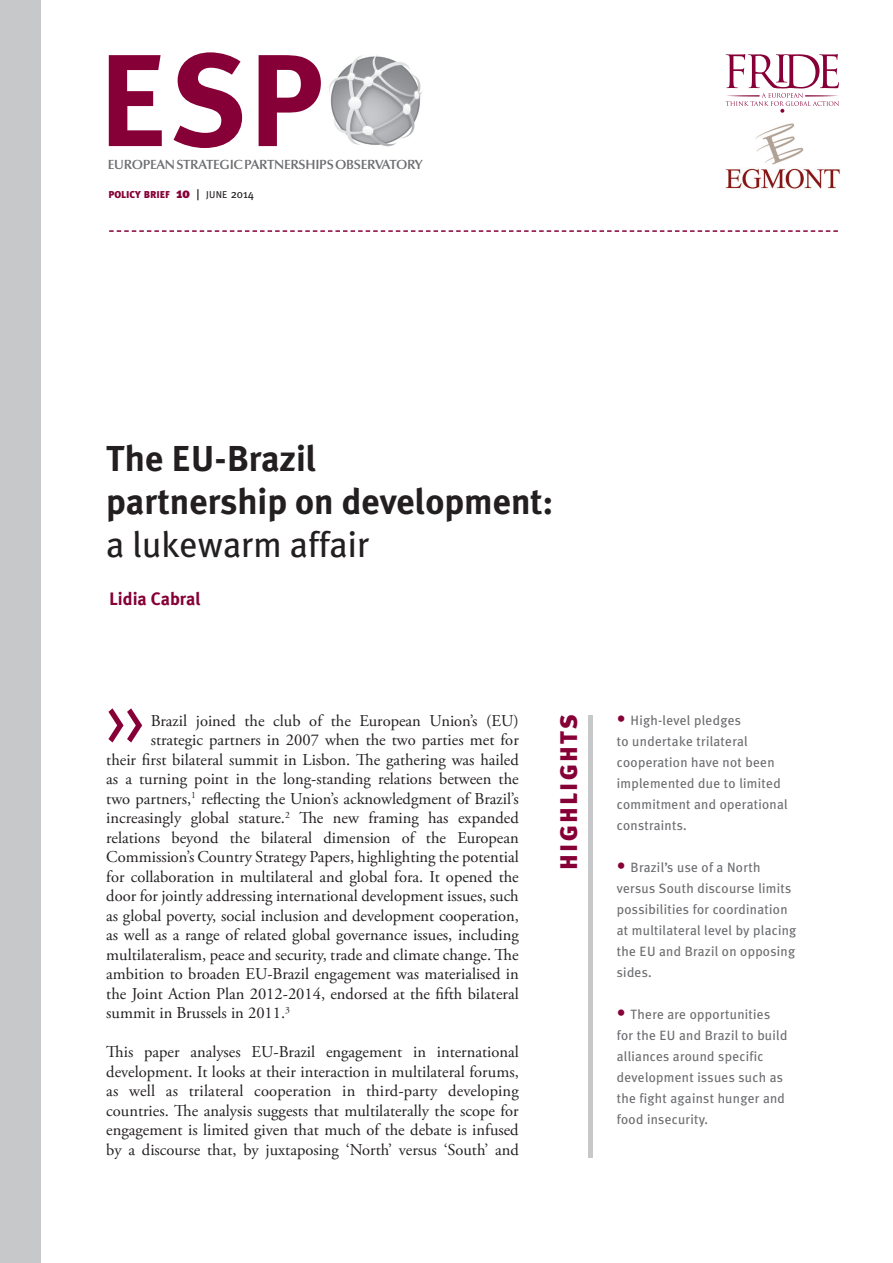
<style>
.page{position:relative;width:893px;height:1263px;background:#fff}
.page>*{position:absolute;margin:0;border:0;box-sizing:border-box;transform-origin:0 0}
.t1{font:130.8px "Meta Plus Bold Caps";color:#860037}
.t2{font:700 36px/43.2px "Meta Plus";color:#231f20}
.t3{font:36px "Meta Plus";color:#231f20}
.t4{font:900 24px "Meta Plus";letter-spacing:.1em;color:#860037}
.t5{font:700 18px "Meta Plus";color:#860037}
.t6{font:16.5px/19.5px "Adobe Garamond Pro";color:#231f20;text-align:justify}
.t7{font:13.5px/21px "Meta Plus";letter-spacing:.02em;color:#6c6d70}
.t8{font:600 13.35px "Optima";letter-spacing:-.02em;color:#6c6d70}
.t9{font:900 10.05px "Meta Plus";color:#860037}
.s1{font-size:14.25px}
.s2{font-weight:400;font-size:14.25px;color:#231f20}
.s3{font-weight:400;color:#231f20}
.s4{font-weight:400;font-size:11.55px;color:#231f20}
.s5{font-size:18px;color:#860037}
</style>
<div class="page">
<svg style="left:108px;top:708px;width:34px;height:34px"></svg>
<div style="left:588px;top:715px;width:5px;height:442px;background:#c7c8ca"></div>
<div style="left:0;top:0;width:40px;height:1263px;background:#c7c8ca"></div>
<svg style="left:726px;top:54px;width:113px;height:59px"></svg>
<svg style="left:109px;top:230px;width:729px;height:2px"></svg>
<img style="left:329px;top:55px;width:93px;height:92px">
<img style="left:726px;top:123px;width:114px;height:66px">
<h1 class="t1" style="left:98px;top:25px;width:227px">ESP</h1>
<p class="t8" style="left:108px;top:157px;width:316px">EUROPEAN STRATEGIC PARTNERSHIPS OBSE RVATORY</p>
<p class="t9" style="left:108px;top:189px;width:147px">POLICY BRIEF <span class="s1">10</span> <span class="s2">|</span> <span class="s3">JUNE</span> <span class="s4">2014</span></p>
<h2 class="t2" style="left:106px;top:437px;width:449px">The EU-Brazil<br>partnership on development:</h2>
<h2 class="t3" style="left:106px;top:524px;width:264px">a lukewarm affair</h2>
<p class="t5" style="left:109px;top:588px;width:93px">Lidia Cabral</p>
<p class="t6" style="left:151px;top:711px;width:370px">Brazil joined the club of the European Union’s (EU)</p>
<p class="t6" style="left:151px;top:731px;width:370px">strategic partners in 2007 when the two parties met for</p>
<p class="t6" style="left:106px;top:750px;width:414px">their first bilateral summit in Lisbon. The gathering was hailed</p>
<p class="t6" style="left:106px;top:770px;width:414px">as a turning point in the long-standing relations between the</p>
<p class="t6" style="left:106px;top:789px;width:414px">two partners,<sup>1</sup> reflecting the Union’s acknowledgment of Brazil’s</p>
<p class="t6" style="left:106px;top:809px;width:414px">increasingly global stature.<sup>2</sup> The new framing has expanded</p>
<p class="t6" style="left:106px;top:828px;width:414px">relations beyond the bilateral dimension of the European</p>
<p class="t6" style="left:106px;top:848px;width:414px">Commission’s Country Strategy Papers, highlighting the potential</p>
<p class="t6" style="left:106px;top:867px;width:414px">for collaboration in multilateral and global fora. It opened the</p>
<p class="t6" style="left:106px;top:887px;width:414px">door for jointly addressing international development issues, such</p>
<p class="t6" style="left:106px;top:906px;width:414px">as global poverty, social inclusion and development cooperation,</p>
<p class="t6" style="left:106px;top:926px;width:414px">as well as a range of related global governance issues, including</p>
<p class="t6" style="left:106px;top:945px;width:414px">multilateralism, peace and security, trade and climate change. The</p>
<p class="t6" style="left:106px;top:965px;width:414px">ambition to broaden EU-Brazil engagement was materialised in</p>
<p class="t6" style="left:106px;top:984px;width:414px">the Joint Action Plan 2012-2014, endorsed at the fifth bilateral</p>
<p class="t6" style="left:106px;top:1004px;width:185px">summit in Brussels in 2011.<sup>3</sup></p>
<p class="t6" style="left:106px;top:1043px;width:414px">This paper analyses EU-Brazil engagement in international development. It looks at their interaction in multilateral forums, as well as trilateral cooperation in third-party developing countries. The analysis suggests that multilaterally the scope for engagement is limited given that much of the debate is infused by a discourse that, by juxtaposing ‘North’ versus ‘South’ and</p>
<h3 class="t4" style="left:555px;top:870px;width:157px;rotate:-90deg">High lights</h3>
<p class="t7" style="left:617px;top:710px;width:172px"><span class="s5">•</span> High-level pledges<br>to undertake trilateral cooperation have not been implemented due to limited commitment and operational constraints.</p>
<p class="t7" style="left:617px;top:857px;width:181px"><span class="s5">•</span> Brazil’s use of a North versus South discourse limits possibilities for coordination at multilateral level by placing the EU and Brazil on opposing sides.</p>
<p class="t7" style="left:617px;top:1004px;width:172px"><span class="s5">•</span> There are opportunities for the EU and Brazil to build alliances around specific development issues such as the fight against hunger and food insecurity.</p>
</div>
